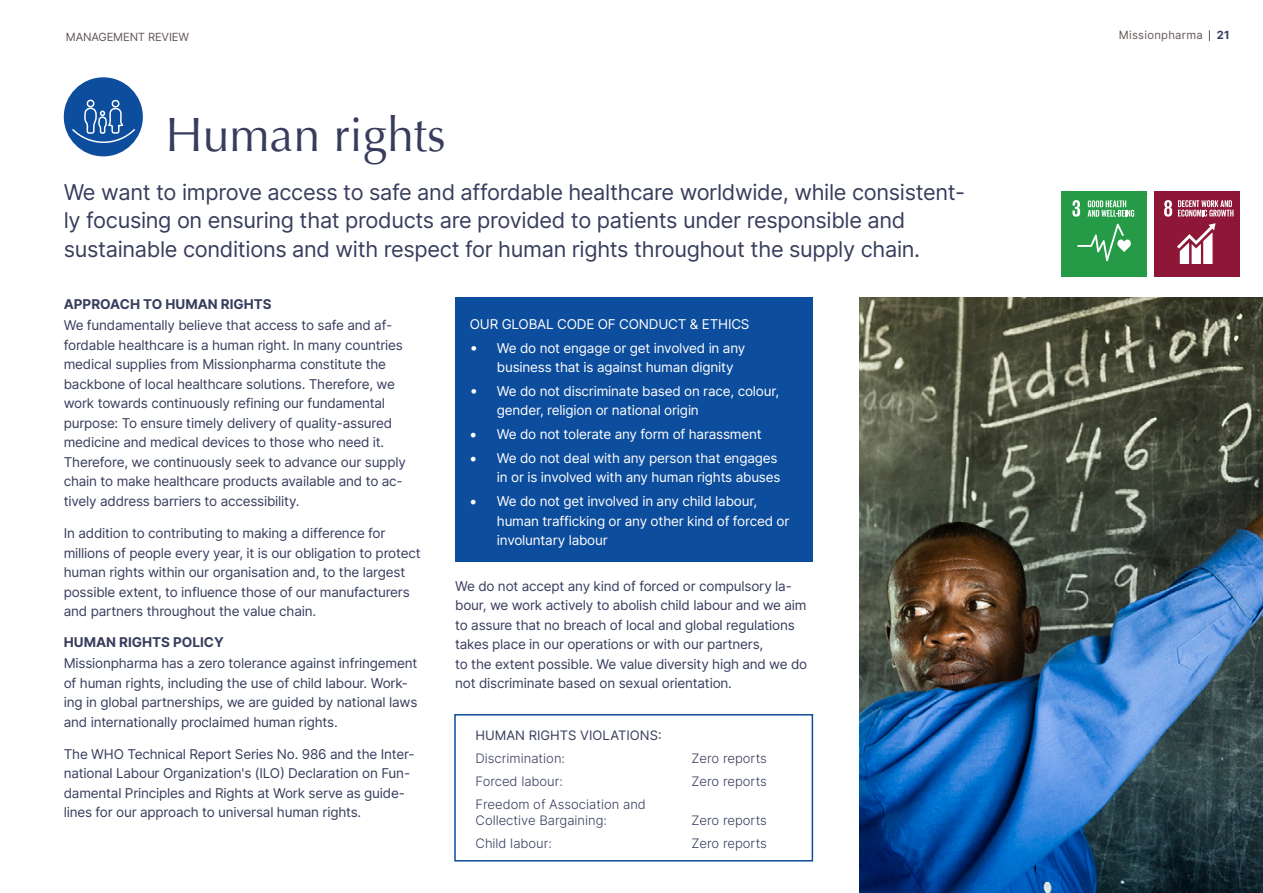
<style>
.page{position:relative;width:1263px;height:893px;background:#fff}
.page>*{position:absolute;margin:0;border:0;box-sizing:border-box;transform-origin:0 0}
.t1{font:48px "Optima";color:#383d5d}
.t2{font:21.75px/28.5px "Inter";letter-spacing:-.015em;color:#383d5d}
.Brødtekst{font:13.5px/19.5px "Inter";letter-spacing:-.015em;color:#383d5d}
.Brødtekst-2{font:13.5px/19.5px "Inter";letter-spacing:-.015em;color:#fff}
.t3{font:300 13.05px/16.5px "Inter";color:#383d5d}
.t4{font:13.05px "Inter";color:#383d5d}
.Tema{font:11.25px "Inter";letter-spacing:-.015em;color:#615856}
.Tema-2{font:11.25px "Inter";letter-spacing:.025em;color:#615856}
.Tema-3{font:700 11.25px "Inter";color:#383d5d}
.s1{font-weight:700}
.s2{font-family:"Optima"}
.s3{font-family:"Minion Pro";font-size:18px}
</style>
<div class="page">
<div style="left:455px;top:298px;width:357px;height:264px;background:#0d4d9d"></div>
<img style="left:859px;top:298px;width:404px;height:595px">
<div style="left:454px;top:714px;width:359px;height:147px;border:2px solid #0d4d9d"></div>
<div style="left:1154px;top:191px;width:85px;height:85px;background:#8e1737"></div>
<svg style="left:1177px;top:223px;width:38px;height:41px"></svg>
<svg style="left:1164px;top:200px;width:8px;height:17px"></svg>
<svg style="left:1178px;top:191px;width:62px;height:26px"></svg>
<div style="left:1061px;top:191px;width:86px;height:85px;background:#269b47"></div>
<svg style="left:1077px;top:224px;width:54px;height:37px"></svg>
<svg style="left:1072px;top:200px;width:8px;height:17px"></svg>
<svg style="left:1087px;top:200px;width:47px;height:17px"></svg>
<div style="left:64px;top:77px;width:79px;height:79px;background:#0d4d9d;border-radius:50%"></div>
<svg style="left:70px;top:92px;width:67px;height:55px"></svg>
<p class="Tema" style="left:66px;top:29px;width:125px">MANAGEMENT REVIEW</p>
<p class="t1" style="left:166px;top:107px;width:282px">Human rights</p>
<p class="t2" style="left:64px;top:177px;width:903px">We want to improve access to safe and affordable healthcare worldwide, while consistent&shy;ly focusing on ensuring that products are provided to patients under responsible and sustainable conditions and with respect for human rights throughout the supply chain.</p>
<p class="Brødtekst" style="left:64px;top:294px;width:330px;line-height:21px"><span class="s1">APPROACH TO HUMAN RIGHTS<br></span>We fundamentally believe that access to safe and af-</p>
<p class="Brødtekst" style="left:64px;top:335px;width:344px">fordable healthcare is a human right. In many countries medical supplies from Missionpharma constitute the backbone of local healthcare solutions. Therefore, we work towards continuously refining our fundamental purpose: To ensure timely delivery of quality-assured medicine and medical devices to those who need it.<br>Therefore, we continuously seek to advance our supply chain to make healthcare products available and to ac&shy;tively address barriers to accessibility.</p>
<p class="Brødtekst" style="left:64px;top:523px;width:358px">In addition to contributing to making a difference for millions of people every year, it is our obligation to protect human rights within our organisation and, to the largest possible extent, to influence those of our manufacturers and partners throughout the value chain.</p>
<p class="Brødtekst" style="left:64px;top:631px;width:355px;line-height:21px"><span class="s1">HUMAN RIGHTS POLICY<br></span>Missionpharma has a zero tolerance against infringement</p>
<p class="Brødtekst" style="left:64px;top:673px;width:355px">of human rights, including the use of child labour. Work&shy;ing in global partnerships, we are guided by national laws and internationally proclaimed human rights.</p>
<p class="Brødtekst" style="left:64px;top:744px;width:352px">The WHO Technical Report Series No. 986 and the Inter&shy;national Labour Organization's (ILO) Declaration on Fun&shy;damental Principles and Rights at Work serve as guide&shy;lines for our approach to universal human rights.</p>
<p class="Brødtekst-2" style="left:470px;top:314px;width:281px">OUR GLOBAL CODE OF CONDUCT &amp; ETHICS</p>
<p class="Brødtekst-2" style="left:497px;top:338px;width:250px;text-indent:-27px"><span class="s2">•</span> We do not engage or get involved in any business that is against human dignity</p>
<p class="Brødtekst-2" style="left:497px;top:381px;width:284px;text-indent:-27px"><span class="s2">•</span> We do not discriminate based on race, colour, gender, religion or national origin</p>
<p class="Brødtekst-2" style="left:470px;top:424px;width:293px"><span class="s3">•</span> We do not tolerate any form of harassment</p>
<p class="Brødtekst-2" style="left:470px;top:448px;width:312px;text-align:right"><span class="s3">•</span> We do not deal with any person that engages in or is involved with any human rights abuses</p>
<p class="Brødtekst-2" style="left:497px;top:491px;width:294px;text-indent:-27px"><span class="s3">•</span> We do not get involved in any child labour, human trafficking or any other kind of forced or involuntary labour</p>
<p class="Brødtekst" style="left:455px;top:576px;width:354px">We do not accept any kind of forced or compulsory la&shy;bour, we work actively to abolish child labour and we aim to assure that no breach of local and global regulations takes place in our operations or with our partners,<br>to the extent possible. We value diversity high and we do not discriminate based on sexual orientation.</p>
<p class="t4" style="left:475px;top:726px;width:188px">HUMAN RIGHTS VIOLATIONS:</p>
<p class="t3" style="left:475px;top:750px;width:91px">Discrimination:</p>
<p class="t3" style="left:691px;top:750px;width:77px">Zero reports</p>
<p class="t3" style="left:475px;top:773px;width:89px">Forced labour:</p>
<p class="t3" style="left:691px;top:773px;width:77px">Zero reports</p>
<p class="t3" style="left:475px;top:796px;width:172px">Freedom of Association and<br>Collective Bargaining:</p>
<p class="t3" style="left:691px;top:812px;width:77px">Zero reports</p>
<p class="t3" style="left:475px;top:835px;width:78px">Child labour:</p>
<p class="t3" style="left:691px;top:835px;width:77px">Zero reports</p>
<p class="Tema-2" style="left:1119px;top:27px;width:85px">Missionpharma</p>
<p class="Tema-3" style="left:1217px;top:27px;width:14px">21</p>
</div>
